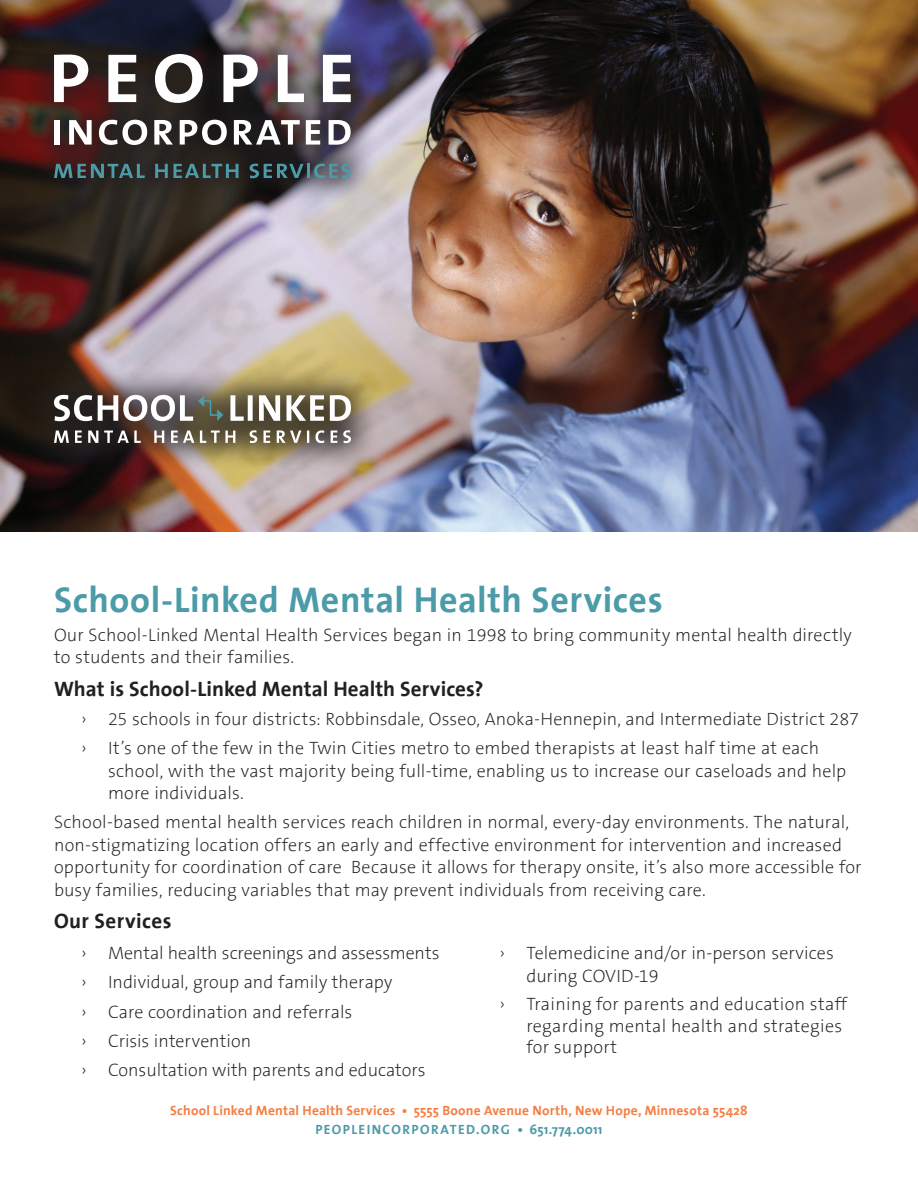
<style>
.page{position:relative;width:918px;height:1188px;background:#fff}
.page>*{position:absolute;margin:0;border:0;box-sizing:border-box;transform-origin:0 0}
.t1{font:36px "The Sans 7 Bold Plain";letter-spacing:.015em;color:#4b9ba9}
.t2{font:21px "The Sans 7 Bold Plain";letter-spacing:.005em;color:#231f20}
.t3{font:200 18px/22.5px "The Sans B2";letter-spacing:.005em;color:#231f20}
.t4{font:13.5px "The Sans 7 Bold Plain";letter-spacing:.015em;color:#f47f45}
.t5{font:13.5px "The Sans 7 Bold Plain";letter-spacing:.1em;color:#4b9ba9}
</style>
<div class="page">
<img style="left:0;top:0;width:918px;height:531px">
<div style="left:25px;top:25px;width:355px;height:182px;background:#231f20;opacity:.75"></div>
<svg style="left:54px;top:55px;width:34px;height:47px"></svg>
<svg style="left:108px;top:55px;width:28px;height:47px"></svg>
<svg style="left:155px;top:54px;width:48px;height:49px"></svg>
<svg style="left:223px;top:55px;width:35px;height:47px"></svg>
<svg style="left:278px;top:55px;width:26px;height:47px"></svg>
<svg style="left:323px;top:55px;width:28px;height:47px"></svg>
<div style="left:55px;top:120px;width:5px;height:25px;background:#fff"></div>
<svg style="left:69px;top:120px;width:23px;height:25px"></svg>
<svg style="left:99px;top:120px;width:48px;height:25px"></svg>
<svg style="left:154px;top:120px;width:19px;height:25px"></svg>
<svg style="left:180px;top:120px;width:47px;height:25px"></svg>
<svg style="left:234px;top:120px;width:66px;height:25px"></svg>
<svg style="left:306px;top:120px;width:14px;height:25px"></svg>
<svg style="left:329px;top:120px;width:22px;height:25px"></svg>
<svg style="left:54px;top:164px;width:91px;height:14px"></svg>
<svg style="left:155px;top:164px;width:84px;height:14px"></svg>
<svg style="left:250px;top:164px;width:54px;height:14px"></svg>
<hr style="left:307px;top:164px;width:3px;height:14px;background:#4b9ba9">
<svg style="left:314px;top:164px;width:37px;height:14px"></svg>
<div style="left:26px;top:366px;width:354px;height:106px;background:#231f20;opacity:.75"></div>
<svg style="left:54px;top:430px;width:297px;height:13px"></svg>
<svg style="left:230px;top:395px;width:121px;height:26px"></svg>
<svg style="left:54px;top:395px;width:169px;height:26px"></svg>
<p class="t1" style="left:54px;top:569px;width:610px">School-Linked Mental Health Services</p>
<p class="t3" style="left:54px;top:624px;width:799px">Our School-Linked Mental Health Services began in 1998 to bring community mental health directly to students and their families.</p>
<p class="t2" style="left:54px;top:671px;width:431px">What is School-Linked Mental Health Services?</p>
<p class="t3" style="left:81px;top:708px;width:779px">› 25 schools in four districts: Robbinsdale, Osseo, Anoka-Hennepin, and Intermediate District 287</p>
<p class="t3" style="left:108px;top:738px;width:740px;text-indent:-27px">› It’s one of the few in the Twin Cities metro to embed therapists at least half time at each school, with the vast majority being full-time, enabling us to increase our caseloads and help more individuals.</p>
<p class="t3" style="left:54px;top:812px;width:809px">School-based mental health services reach children in normal, every-day environments. The natural, non-stigmatizing location offers an early and effective environment for intervention and increased opportunity for coordination of care Because it allows for therapy onsite, it’s also more accessible for busy families, reducing variables that may prevent individuals from receiving care.</p>
<p class="t2" style="left:54px;top:904px;width:119px">Our Services</p>
<p class="t3" style="left:81px;top:943px;width:360px">› Mental health screenings and assessments</p>
<p class="t3" style="left:81px;top:972px;width:313px">› Individual, group and family therapy</p>
<p class="t3" style="left:81px;top:1001px;width:273px">› Care coordination and referrals</p>
<p class="t3" style="left:81px;top:1030px;width:172px">› Crisis intervention</p>
<p class="t3" style="left:81px;top:1060px;width:346px">› Consultation with parents and educators</p>
<p class="t3" style="left:526px;top:943px;width:309px;text-indent:-27px">› Telemedicine and/or in-person services during COVID-19</p>
<p class="t3" style="left:526px;top:994px;width:322px;line-height:21.6px;text-indent:-27px">› Training for parents and education staff regarding mental health and strategies for support</p>
<p class="t4" style="left:170px;top:1099px;width:579px">School Linked Mental Health Services • 5555 Boone Avenue North, New Hope, Minnesota 55428</p>
<p class="t5" style="left:315px;top:1118px;width:289px">PEOPLEINCORPORATED.ORG • 651.774.0011</p>
</div>
